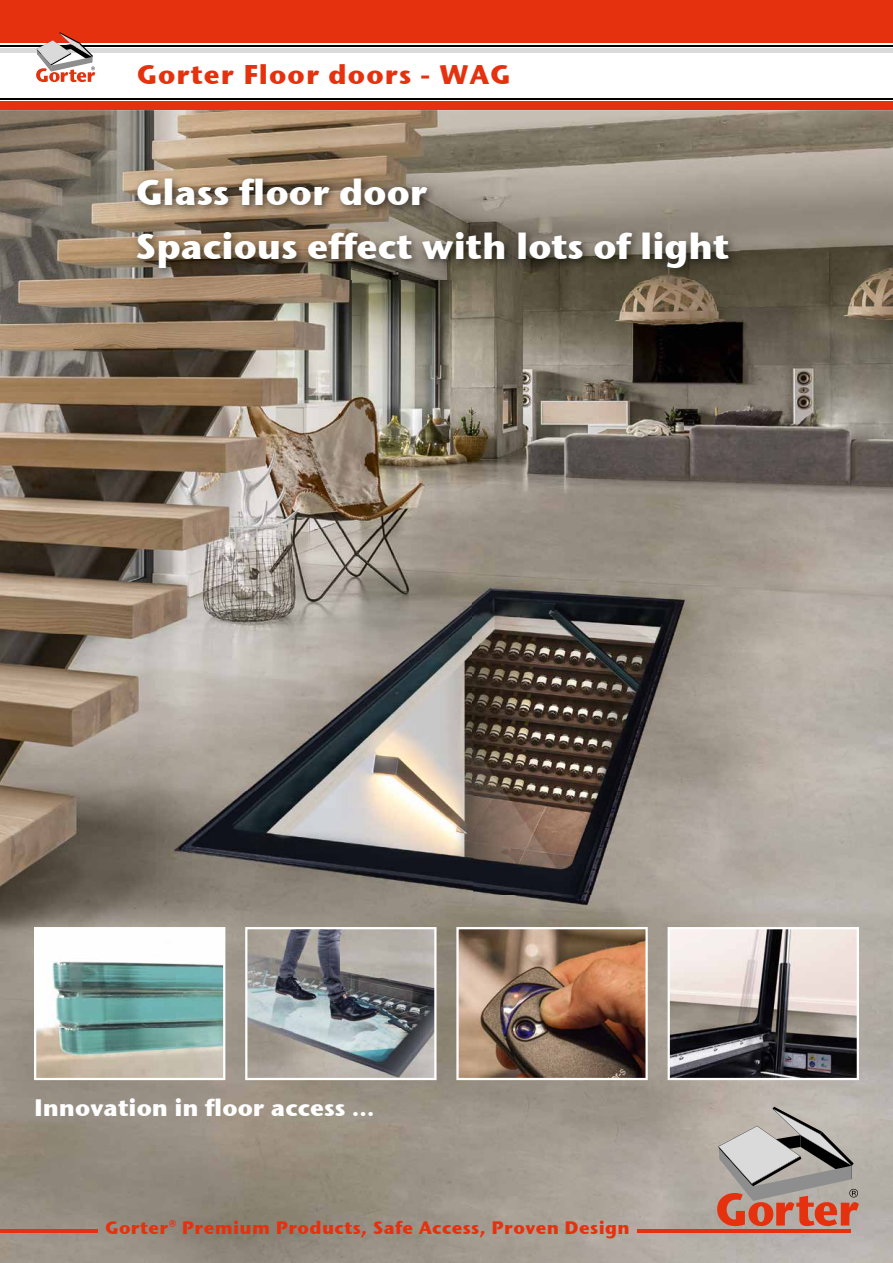
<style>
.page{position:relative;width:893px;height:1263px;background:#fff}
.page>*{position:absolute;margin:0;border:0;box-sizing:border-box;transform-origin:0 0}
.t1{font:700 36px/54px "Stone Sans ITC";color:#fff}
.t2{font:700 27px "Stone Sans ITC";letter-spacing:.04em;color:#e6310e}
.t3{font:700 23.7px "Stone Sans ITC";color:#fff}
.t4{font:700 18px "Stone Sans ITC";letter-spacing:.02em;color:#e6310e}
</style>
<div class="page">
<div style="left:0;top:0;width:893px;height:43px;background:#e6310e"></div>
<hr style="left:0;top:45px;width:893px;height:1px;background:#000">
<div style="left:0;top:48px;width:893px;height:5px;background:#dadada"></div>
<img style="left:0;top:110px;width:157px;height:838px">
<img style="left:157px;top:110px;width:736px;height:105px">
<img style="left:736px;top:215px;width:157px;height:1048px">
<img style="left:157px;top:279px;width:315px;height:669px">
<img style="left:472px;top:279px;width:264px;height:984px">
<img style="left:210px;top:948px;width:52px;height:315px">
<img style="left:52px;top:1080px;width:158px;height:183px">
<div style="left:0;top:102px;width:893px;height:8px;background:#e6310e"></div>
<hr style="left:0;top:98px;width:893px;height:1px;background:#000">
<svg style="left:36px;top:32px;width:59px;height:50px"></svg>
<svg style="left:717px;top:1107px;width:142px;height:119px;background:#b0978e"></svg>
<img style="left:456px;top:927px;width:192px;height:153px">
<svg style="left:668px;top:927px;width:191px;height:153px;background:#9d9795"></svg>
<svg style="left:245px;top:927px;width:192px;height:153px;background:#949596"></svg>
<hr style="left:637px;top:1229px;width:213px;height:4px;background:#e6310e">
<hr style="left:0;top:1229px;width:97px;height:4px;background:#e6310e">
<svg style="left:34px;top:927px;width:191px;height:153px"></svg>
<img style="left:132px;top:173px;width:607px;height:106px">
<h2 class="t2" style="left:137px;top:50px;width:375px">Gorter Floor doors - WAG</h2>
<h1 class="t1" style="left:136px;top:163px;width:595px">Glass floor door<br>Spacious effect with lots of light</h1>
<h3 class="t3" style="left:34px;top:1086px;width:342px">Innovation in floor access …</h3>
<p class="t4" style="left:105px;top:1212px;width:526px">Gorter® Premium Products, Safe Access, Proven Design</p>
</div>
